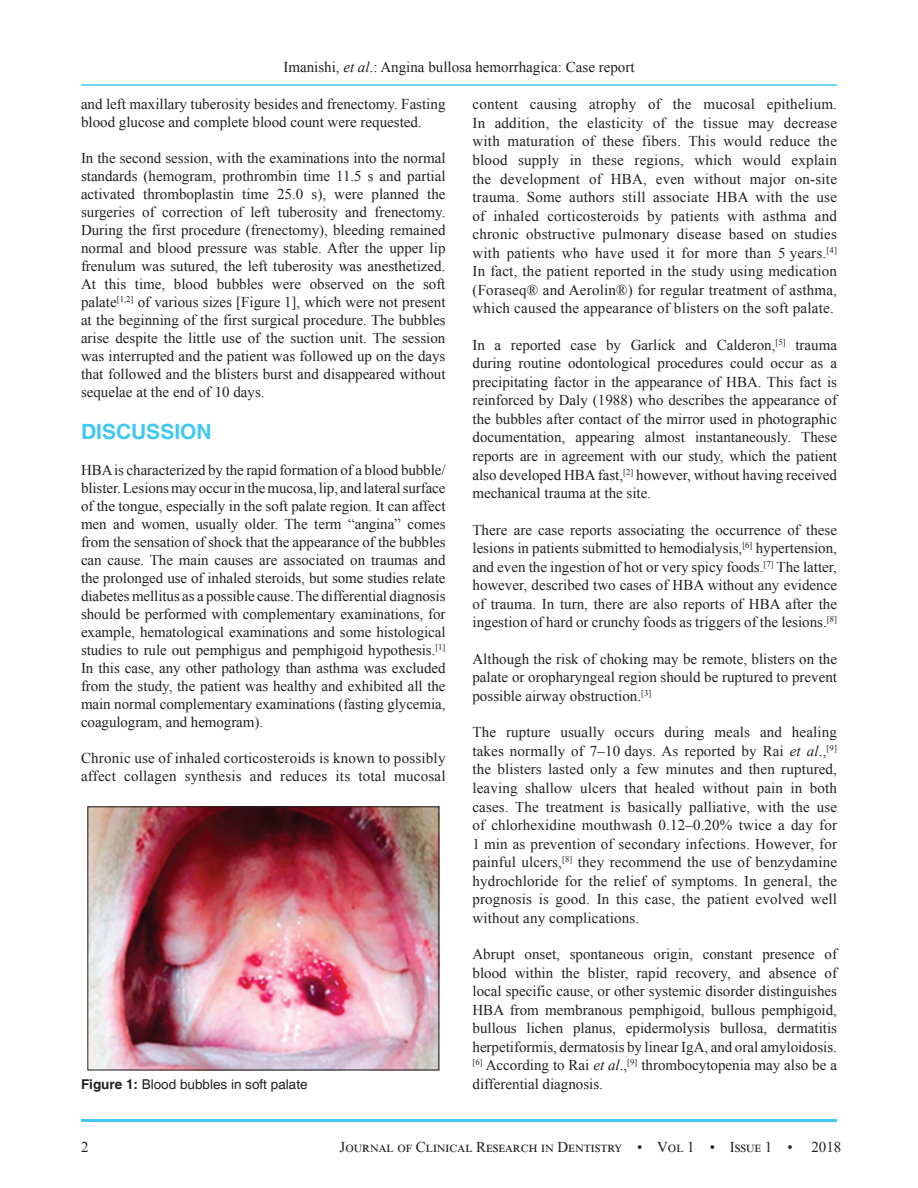
<style>
.page{position:relative;width:918px;height:1188px;background:#fff}
.page>*{position:absolute;margin:0;border:0;box-sizing:border-box;transform-origin:0 0}
.t1{font:700 21px "Helvetica";color:#40c7f4}
.TX{font:15px/18.6px "Times New Roman";color:#231f20;text-align:justify}
.TX-2{font:15px "Times New Roman";letter-spacing:.065em;color:#231f20}
.FGC{font:13.5px "Helvetica";color:#231f20}
.s1{font-style:italic}
.s2{font-weight:700}
</style>
<div class="page">
<hr style="left:81px;top:84px;width:756px;height:2px;background:#40c7f4">
<hr style="left:81px;top:1119px;width:756px;height:3px;background:#40c7f4">
<img style="left:90px;top:809px;width:347px;height:259px">
<div style="left:88px;top:807px;width:351px;height:263px;border:1px solid #231f20"></div>
<p class="TX" style="left:283px;top:57px;width:353px">Imanishi, <span class="s1">et al</span>.: Angina bullosa hemorrhagica: Case report</p>
<p class="TX" style="left:81px;top:95px;width:366px;line-height:18px">and left maxillary tuberosity besides and frenectomy. Fasting blood glucose and complete blood count were requested.</p>
<p class="TX" style="left:81px;top:149px;width:366px;line-height:18px">In the second session, with the examinations into the normal standards (hemogram, prothrombin time 11.5 s and partial activated thromboplastin time 25.0 s), were planned the surgeries of correction of left tuberosity and frenectomy.<br>During the first procedure (frenectomy), bleeding remained normal and blood pressure was stable. After the upper lip frenulum was sutured, the left tuberosity was anesthetized.<br>At this time, blood bubbles were observed on the soft palate<sup>[1,2]</sup> of various sizes [Figure 1], which were not present at the beginning of the first surgical procedure. The bubbles arise despite the little use of the suction unit. The session was interrupted and the patient was followed up on the days that followed and the blisters burst and disappeared without sequelae at the end of 10 days.</p>
<h1 class="t1" style="left:81px;top:419px;width:132px">DISCUSSION</h1>
<p class="TX" style="left:81px;top:461px;width:366px;line-height:18px">HBA is characterized by the rapid formation of a blood bubble/ blister. Lesions may occur in the mucosa, lip, and lateral surface of the tongue, especially in the soft palate region. It can affect men and women, usually older. The term “angina” comes from the sensation of shock that the appearance of the bubbles can cause. The main causes are associated on traumas and the prolonged use of inhaled steroids, but some studies relate diabetes mellitus as a possible cause. The differential diagnosis should be performed with complementary examinations, for example, hematological examinations and some histological studies to rule out pemphigus and pemphigoid hypothesis.<sup>[1] </sup>In this case, any other pathology than asthma was excluded from the study, the patient was healthy and exhibited all the main normal complementary examinations (fasting glycemia, coagulogram, and hemogram).</p>
<p class="TX" style="left:81px;top:749px;width:366px;line-height:18px">Chronic use of inhaled corticosteroids is known to possibly affect collagen synthesis and reduces its total mucosal</p>
<p class="TX" style="left:472px;top:95px;width:366px">content causing atrophy of the mucosal epithelium.<br>In addition, the elasticity of the tissue may decrease with maturation of these fibers. This would reduce the blood supply in these regions, which would explain the development of HBA, even without major on-site trauma. Some authors still associate HBA with the use of inhaled corticosteroids by patients with asthma and chronic obstructive pulmonary disease based on studies with patients who have used it for more than 5 years.<sup>[4] </sup>In fact, the patient reported in the study using medication (Foraseq® and Aerolin®) for regular treatment of asthma, which caused the appearance of blisters on the soft palate.</p>
<p class="TX" style="left:472px;top:335px;width:366px">In a reported case by Garlick and Calderon,<sup>[5]</sup> trauma during routine odontological procedures could occur as a precipitating factor in the appearance of HBA. This fact is reinforced by Daly (1988) who describes the appearance of the bubbles after contact of the mirror used in photographic documentation, appearing almost instantaneously. These reports are in agreement with our study, which the patient also developed HBA fast,<sup>[2]</sup> however, without having received mechanical trauma at the site.</p>
<p class="TX" style="left:472px;top:520px;width:366px">There are case reports associating the occurrence of these lesions in patients submitted to hemodialysis,<sup>[6]</sup> hypertension, and even the ingestion of hot or very spicy foods.<sup>[7]</sup> The latter, however, described two cases of HBA without any evidence of trauma. In turn, there are also reports of HBA after the ingestion of hard or crunchy foods as triggers of the lesions.<sup>[8]</sup></p>
<p class="TX" style="left:472px;top:649px;width:366px">Although the risk of choking may be remote, blisters on the palate or oropharyngeal region should be ruptured to prevent possible airway obstruction.<sup>[3]</sup></p>
<p class="TX" style="left:472px;top:723px;width:366px">The rupture usually occurs during meals and healing takes normally of 7–10 days. As reported by Rai <span class="s1">et al</span>.,<sup>[9] </sup>the blisters lasted only a few minutes and then ruptured, leaving shallow ulcers that healed without pain in both cases. The treatment is basically palliative, with the use of chlorhexidine mouthwash 0.12–0.20% twice a day for 1 min as prevention of secondary infections. However, for painful ulcers,<sup>[8]</sup> they recommend the use of benzydamine hydrochloride for the relief of symptoms. In general, the prognosis is good. In this case, the patient evolved well without any complications.</p>
<p class="TX" style="left:472px;top:944px;width:366px">Abrupt onset, spontaneous origin, constant presence of blood within the blister, rapid recovery, and absence of local specific cause, or other systemic disorder distinguishes HBA from membranous pemphigoid, bullous pemphigoid, bullous lichen planus, epidermolysis bullosa, dermatitis herpetiformis, dermatosis by linear IgA, and oral amyloidosis. <sup>[6]</sup> According to Rai <span class="s1">et al</span>.,<sup>[9]</sup> thrombocytopenia may also be a</p>
<p class="FGC" style="left:81px;top:1076px;width:228px"><span class="s2">Figure 1:</span> Blood bubbles in soft palate</p>
<p class="TX" style="left:472px;top:1074px;width:132px">differential diagnosis.</p>
<p class="TX" style="left:81px;top:1137px;width:9px">2</p>
<p class="TX-2" style="left:340px;top:1136px;width:455px">Journal of Clinical Research in Dentistry • Vol 1 • Issue 1 •</p>
<p class="TX" style="left:811px;top:1137px;width:31px">2018</p>
</div>
